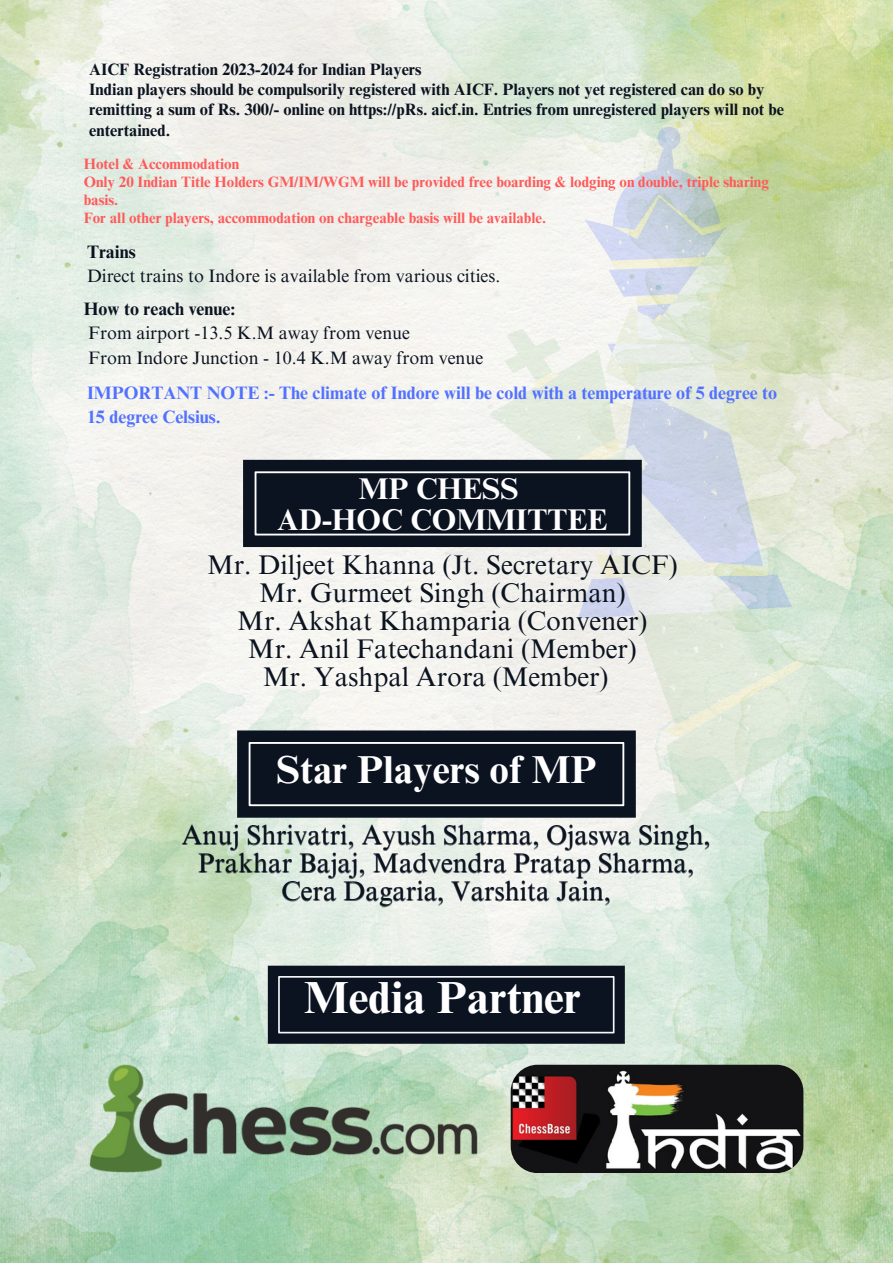
<style>
.page{position:relative;width:893px;height:1264px;background:#fff}
.page>*{position:absolute;margin:0;border:0;box-sizing:border-box;transform-origin:0 0}
.t1{font:700 45px "Times NRMT Pro";color:#fff}
.t2{font:700 39px "Times NRMT Pro";color:#fff}
.t3{font:700 30px "Times NRMT Pro";color:#fff}
.t4{font:27px/28px "Times NRMT Pro";color:#0b1320;text-align:center}
.t5{font:18px "Times NRMT Pro";color:#0b1320}
.t6{font:700 18px "Times NRMT Pro";color:#5271ff}
.t7{font:700 18px "Times NRMT Pro";color:#0b1320}
.t8{font:700 16.5px/20.2px "Times NRMT Pro";color:#0b1320}
.t9{font:700 15px/18px "Times NRMT Pro";color:#ff5a5a}
</style>
<div class="page">
<img style="left:0;top:0;width:892px;height:1262px">
<svg style="left:533px;top:133px;width:44px;height:123px;fill:#f3f4ef"></svg>
<svg style="left:604px;top:6px;width:288px;height:571px;background:#cfddac"></svg>
<svg style="left:488px;top:256px;width:380px;height:557px;background:#e0e9da"></svg>
<svg style="left:577px;top:125px;width:214px;height:493px;background:#d9e1d6"></svg>
<svg style="left:243px;top:460px;width:398px;height:87px;background:#161e2a"></svg>
<svg style="left:268px;top:965px;width:356px;height:78px;background:#171f2b"></svg>
<img style="left:89px;top:1064px;width:388px;height:108px">
<img style="left:510px;top:1064px;width:293px;height:108px;border-radius:27px">
<svg style="left:237px;top:730px;width:398px;height:87px;background:#181f2b"></svg>
<p class="t8" style="left:89px;top:61px;width:334px">AICF Registration 2023-2024 for Indian Players</p>
<p class="t8" style="left:89px;top:81px;width:696px">Indian players should be compulsorily registered with AICF. Players not yet registered can do so by remitting a sum of Rs. 300/- online on https://pRs. aicf.in. Entries from unregistered players will not be entertained.</p>
<p class="t9" style="left:84px;top:156px;width:157px">Hotel &amp; Accommodation</p>
<p class="t9" style="left:84px;top:174px;width:686px">Only 20 Indian Title Holders GM/IM/WGM will be provided free boarding &amp; lodging on double, triple sharing basis.</p>
<p class="t9" style="left:84px;top:210px;width:464px">For all other players, accommodation on chargeable basis will be available.</p>
<p class="t7" style="left:87px;top:244px;width:50px">Trains</p>
<p class="t5" style="left:87px;top:269px;width:415px">Direct trains to Indore is available from various cities.</p>
<p class="t7" style="left:84px;top:301px;width:153px">How to reach venue:</p>
<p class="t5" style="left:88px;top:326px;width:323px">From airport -13.5 K.M away from venue</p>
<p class="t5" style="left:88px;top:351px;width:396px">From Indore Junction - 10.4 K.M away from venue</p>
<p class="t6" style="left:87px;top:386px;width:691px">IMPORTANT NOTE :- The climate of Indore will be cold with a temperature of 5 degree to</p>
<p class="t6" style="left:87px;top:410px;width:135px">15 degree Celsius.</p>
<p class="t3" style="left:359px;top:477px;width:161px">MP CHESS</p>
<p class="t3" style="left:277px;top:508px;width:331px">AD-HOC COMMITTEE</p>
<p class="t4" style="left:207px;top:553px;width:472px">Mr. Diljeet Khanna (Jt. Secretary AICF)</p>
<p class="t4" style="left:259px;top:581px;width:368px">Mr. Gurmeet Singh (Chairman)</p>
<p class="t4" style="left:237px;top:610px;width:411px">Mr. Akshat Khamparia (Convener)</p>
<p class="t4" style="left:248px;top:638px;width:390px">Mr. Anil Fatechandani (Member)</p>
<p class="t4" style="left:263px;top:666px;width:347px">Mr. Yashpal Arora (Member)</p>
<p class="t2" style="left:276px;top:754px;width:321px">Star Players of MP</p>
<p class="t4" style="left:182px;top:824px;width:530px">Anuj Shrivatri, Ayush Sharma, Ojaswa Singh,<br>Prakhar Bajaj, Madvendra Pratap Sharma,</p>
<p class="t4" style="left:281px;top:880px;width:331px">Cera Dagaria, Varshita Jain,</p>
<p class="t1" style="left:304px;top:980px;width:278px">Media Partner</p>
</div>
